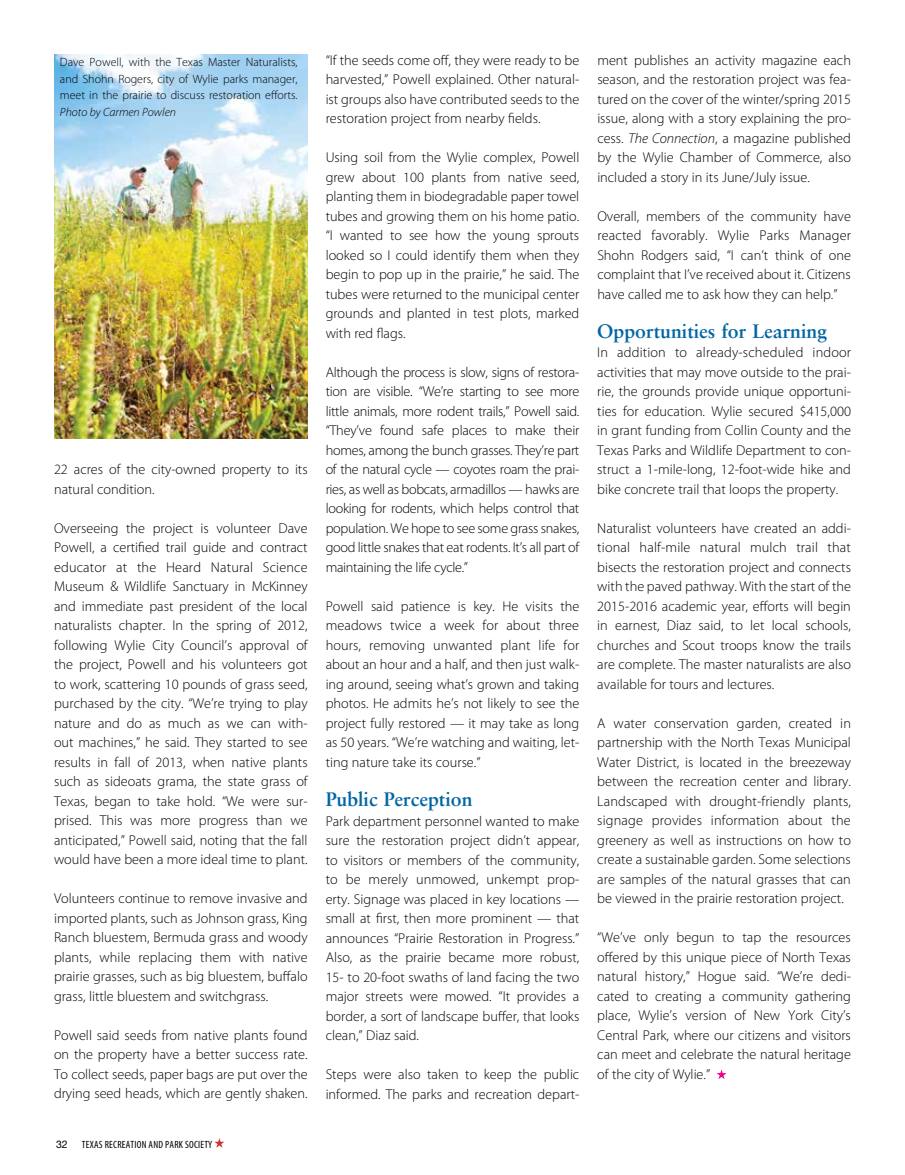
<style>
.page{position:relative;width:905px;height:1175px;background:#fff}
.page>*{position:absolute;margin:0;border:0;box-sizing:border-box;transform-origin:0 0}
.t1{font:700 19.5px "Sabon";color:#0065a4}
.t2{font:300 14.25px/19.5px "Myriad Pro";color:#000;text-align:justify}
.t3{font:300 12px/16.5px "Myriad Pro";color:#000;text-align:justify}
.t4{font:italic 300 12px "Myriad Pro";color:#000}
.t5{font:condensed 10.5px "Myriad Pro";letter-spacing:.02em;color:#000}
.t6{font:10.5px "Helvetica Neue";color:#000}
.s1{font-style:italic}
</style>
<div class="page">
<svg style="left:214px;top:1138px;width:10px;height:9px"></svg>
<svg style="left:716px;top:1069px;width:10px;height:10px"></svg>
<img style="left:54px;top:54px;width:254px;height:385px">
<p class="t3" style="left:60px;top:54px;width:239px">Dave Powell, with the Texas Master Naturalists, and Shohn Rogers, city of Wylie parks manager, meet in the prairie to discuss restoration efforts.</p>
<p class="t4" style="left:60px;top:104px;width:117px">Photo by Carmen Powlen</p>
<p class="t2" style="left:54px;top:460px;width:255px">22 acres of the city-owned property to its natural condition.</p>
<p class="t2" style="left:54px;top:518px;width:255px">Overseeing the project is volunteer Dave Powell, a certified trail guide and contract educator at the Heard Natural Science Museum &amp; Wildlife Sanctuary in McKinney and immediate past president of the local naturalists chapter. In the spring of 2012, following Wylie City Council’s approval of the project, Powell and his volunteers got to work, scattering 10 pounds of grass seed, purchased by the city. “We’re trying to play nature and do as much as we can with&shy;out machines,” he said. They started to see results in fall of 2013, when native plants such as sideoats grama, the state grass of Texas, began to take hold. “We were sur&shy;prised. This was more progress than we anticipated,” Powell said, noting that the fall would have been a more ideal time to plant.</p>
<p class="t2" style="left:54px;top:888px;width:255px">Volunteers continue to remove invasive and imported plants, such as Johnson grass, King Ranch bluestem, Bermuda grass and woody plants, while replacing them with native prairie grasses, such as big bluestem, buffalo grass, little bluestem and switchgrass.</p>
<p class="t2" style="left:54px;top:1025px;width:255px">Powell said seeds from native plants found on the property have a better success rate.<br>To collect seeds, paper bags are put over the drying seed heads, which are gently shaken.</p>
<p class="t6" style="left:56px;top:1137px;width:13px">32</p>
<p class="t5" style="left:82px;top:1137px;width:132px">TEXAS RECREATION AND PARK SOCIETY</p>
<p class="t2" style="left:326px;top:50px;width:255px">“If the seeds come off, they were ready to be harvested,” Powell explained. Other natural&shy;ist groups also have contributed seeds to the restoration project from nearby fields.</p>
<p class="t2" style="left:326px;top:147px;width:255px">Using soil from the Wylie complex, Powell grew about 100 plants from native seed, planting them in biodegradable paper towel tubes and growing them on his home patio. “I wanted to see how the young sprouts looked so I could identify them when they begin to pop up in the prairie,” he said. The tubes were returned to the municipal center grounds and planted in test plots, marked with red flags.</p>
<p class="t2" style="left:326px;top:362px;width:255px">Although the process is slow, signs of restora&shy;tion are visible. “We’re starting to see more little animals, more rodent trails,” Powell said. “They’ve found safe places to make their homes, among the bunch grasses. They’re part of the natural cycle — coyotes roam the prai&shy;ries, as well as bobcats, armadillos — hawks are looking for rodents, which helps control that population. We hope to see some grass snakes, good little snakes that eat rodents. It’s all part of maintaining the life cycle.”</p>
<p class="t2" style="left:326px;top:596px;width:255px">Powell said patience is key. He visits the meadows twice a week for about three hours, removing unwanted plant life for about an hour and a half, and then just walk&shy;ing around, seeing what’s grown and taking photos. He admits he’s not likely to see the project fully restored — it may take as long as 50 years. “We’re watching and waiting, let&shy;ting nature take its course.”</p>
<h1 class="t1" style="left:326px;top:787px;width:148px">Public Perception</h1>
<p class="t2" style="left:326px;top:811px;width:255px">Park department personnel wanted to make sure the restoration project didn’t appear, to visitors or members of the community, to be merely unmowed, unkempt prop&shy;erty. Signage was placed in key locations — small at first, then more prominent — that announces “Prairie Restoration in Progress.” Also, as the prairie became more robust, 15- to 20-foot swaths of land facing the two major streets were mowed. “It provides a border, a sort of landscape buffer, that looks clean,” Diaz said.</p>
<p class="t2" style="left:326px;top:1064px;width:255px">Steps were also taken to keep the public informed. The parks and recreation depart-</p>
<p class="t2" style="left:597px;top:50px;width:255px">ment publishes an activity magazine each season, and the restoration project was fea&shy;tured on the cover of the winter/spring 2015 issue, along with a story explaining the pro&shy;cess. <span class="s1">The Connection</span>, a magazine published by the Wylie Chamber of Commerce, also included a story in its June/July issue.</p>
<p class="t2" style="left:597px;top:206px;width:255px">Overall, members of the community have reacted favorably. Wylie Parks Manager Shohn Rodgers said, “I can’t think of one complaint that I’ve received about it. Citizens have called me to ask how they can help.”</p>
<h1 class="t1" style="left:597px;top:319px;width:231px">Opportunities for Learning</h1>
<p class="t2" style="left:597px;top:343px;width:255px">In addition to already-scheduled indoor activities that may move outside to the prai&shy;rie, the grounds provide unique opportuni&shy;ties for education. Wylie secured $415,000 in grant funding from Collin County and the Texas Parks and Wildlife Department to con&shy;struct a 1-mile-long, 12-foot-wide hike and bike concrete trail that loops the property.</p>
<p class="t2" style="left:597px;top:518px;width:255px">Naturalist volunteers have created an addi&shy;tional half-mile natural mulch trail that bisects the restoration project and connects with the paved pathway. With the start of the 2015-2016 academic year, efforts will begin in earnest, Diaz said, to let local schools, churches and Scout troops know the trails are complete. The master naturalists are also available for tours and lectures.</p>
<p class="t2" style="left:597px;top:713px;width:255px">A water conservation garden, created in partnership with the North Texas Municipal Water District, is located in the breezeway between the recreation center and library.<br>Landscaped with drought-friendly plants, signage provides information about the greenery as well as instructions on how to create a sustainable garden. Some selections are samples of the natural grasses that can be viewed in the prairie restoration project.</p>
<p class="t2" style="left:597px;top:927px;width:255px">“We’ve only begun to tap the resources offered by this unique piece of North Texas natural history,” Hogue said. “We’re dedi&shy;cated to creating a community gathering place, Wylie’s version of New York City’s Central Park, where our citizens and visitors can meet and celebrate the natural heritage of the city of Wylie.”</p>
</div>
